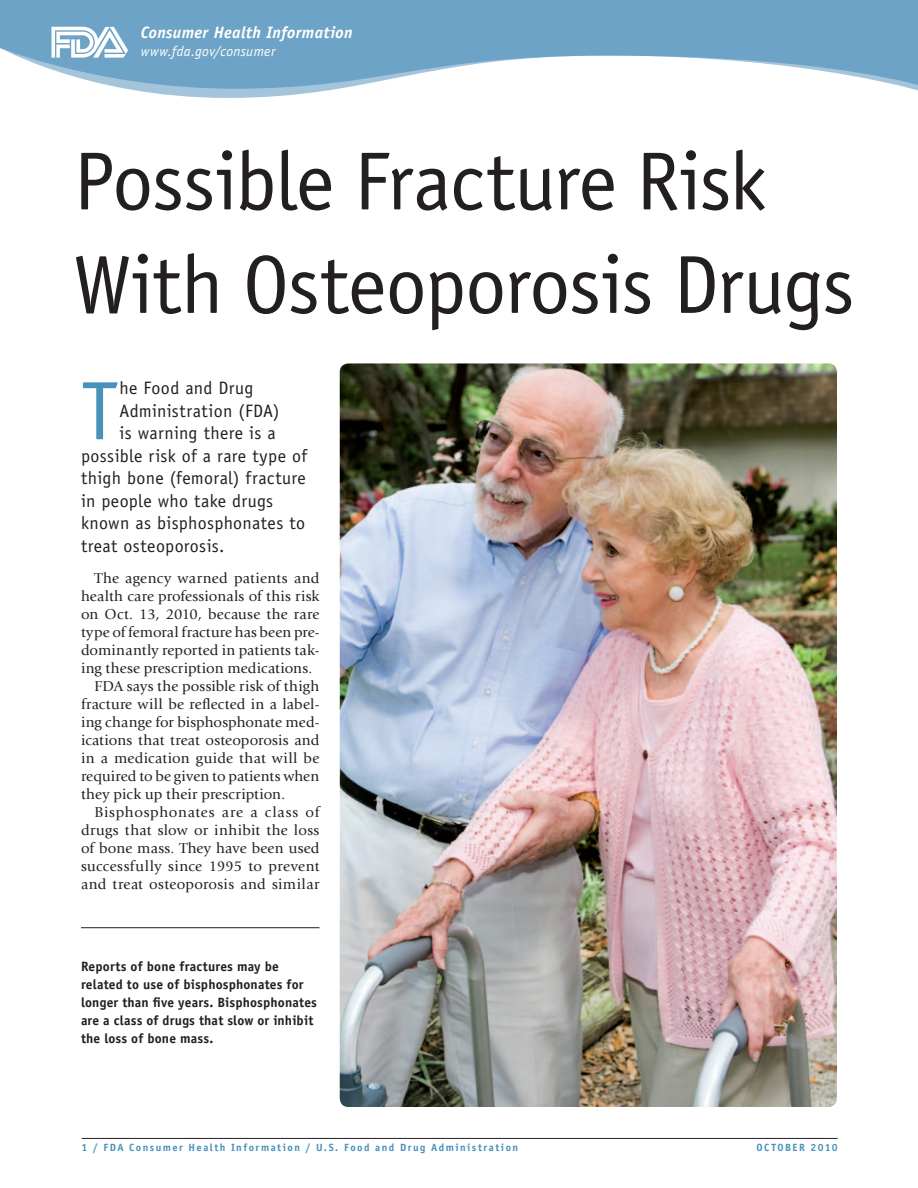
<style>
.page{position:relative;width:918px;height:1188px;background:#fff}
.page>*{position:absolute;margin:0;border:0;box-sizing:border-box;transform-origin:0 0}
.Intro-graph{font:83.1px "Officina Sans Std";color:#4791ba}
.Main_Titles{font:82.5px/103.5px "Officina Sans Std";letter-spacing:-.015em;color:#231f20}
.Intro-graph-2{font:18px "Officina Sans Std";letter-spacing:.015em;color:#231f20}
.t1{font:italic 700 16.5px "Officina Sans Std";letter-spacing:.015em;color:#fff}
.Body_Text{font:15px/18px "Giovanni Std";letter-spacing:.015em;color:#231f20;text-align:justify}
.t2{font:italic 14.25px "Officina Sans Std";letter-spacing:.025em;color:#fff}
.Photo_Captions{font:700 13.5px/18px "Officina Sans Std";letter-spacing:.01em;color:#231f20}
.t3{font:700 10.5px "Officina Sans Std";letter-spacing:.14em;color:#4791ba}
</style>
<div class="page">
<svg style="left:128px;top:89px;width:790px;height:9px"></svg>
<svg style="left:0;top:0;width:918px;height:89px;fill:#6da3c6"></svg>
<hr style="left:82px;top:1138px;width:756px;height:1px;background:#231f20">
<svg style="left:51px;top:27px;width:76px;height:31px"></svg>
<img style="left:340px;top:363px;width:497px;height:744px">
<hr style="left:81px;top:927px;width:239px;height:1px;background:#231f20">
<p class="t1" style="left:141px;top:22px;width:213px">Consumer Health Information</p>
<p class="t2" style="left:141px;top:43px;width:136px">www.fda.gov/consumer</p>
<p class="Main_Titles" style="left:73px;top:130px;width:783px">Possible Fracture Risk<br>With Osteoporosis Drugs</p>
<p class="Intro-graph" style="left:81px;top:363px;width:38px">T</p>
<p class="Intro-graph-2" style="left:120px;top:378px;width:135px">he Food and Drug</p>
<p class="Intro-graph-2" style="left:120px;top:400px;width:161px">Administration (FDA)</p>
<p class="Intro-graph-2" style="left:120px;top:423px;width:158px">is warning there is a</p>
<p class="Intro-graph-2" style="left:81px;top:445px;width:228px">possible risk of a rare type of</p>
<p class="Intro-graph-2" style="left:81px;top:468px;width:226px">thigh bone (femoral) fracture</p>
<p class="Intro-graph-2" style="left:81px;top:490px;width:194px">in people who take drugs</p>
<p class="Intro-graph-2" style="left:81px;top:513px;width:226px">known as bisphosphonates to</p>
<p class="Intro-graph-2" style="left:81px;top:535px;width:145px">treat osteoporosis.</p>
<p class="Body_Text" style="left:81px;top:569px;width:240px;text-indent:14px">The agency warned patients and health care professionals of this risk on Oct. 13, 2010, because the rare type of femoral fracture has been pre&shy;dominantly reported in patients tak&shy;ing these prescription medications.</p>
<p class="Body_Text" style="left:81px;top:677px;width:240px;text-indent:14px">FDA says the possible risk of thigh fracture will be reflected in a label&shy;ing change for bisphosphonate med&shy;ications that treat osteoporosis and in a medication guide that will be required to be given to patients when they pick up their prescription.</p>
<p class="Body_Text" style="left:81px;top:803px;width:240px;text-indent:14px">Bisphosphonates are a class of drugs that slow or inhibit the loss of bone mass. They have been used successfully since 1995 to prevent and treat osteoporosis and similar</p>
<p class="Photo_Captions" style="left:81px;top:957px;width:238px">Reports of bone fractures may be related to use of bisphosphonates for longer than five years. Bisphosphonates are a class of drugs that slow or inhibit the loss of bone mass.</p>
<p class="t3" style="left:82px;top:1141px;width:438px">1 / FDA Consumer Health Information / U.S. Food and Drug Administration</p>
<p class="t3" style="left:757px;top:1141px;width:83px">OCTOBER 2010</p>
</div>
